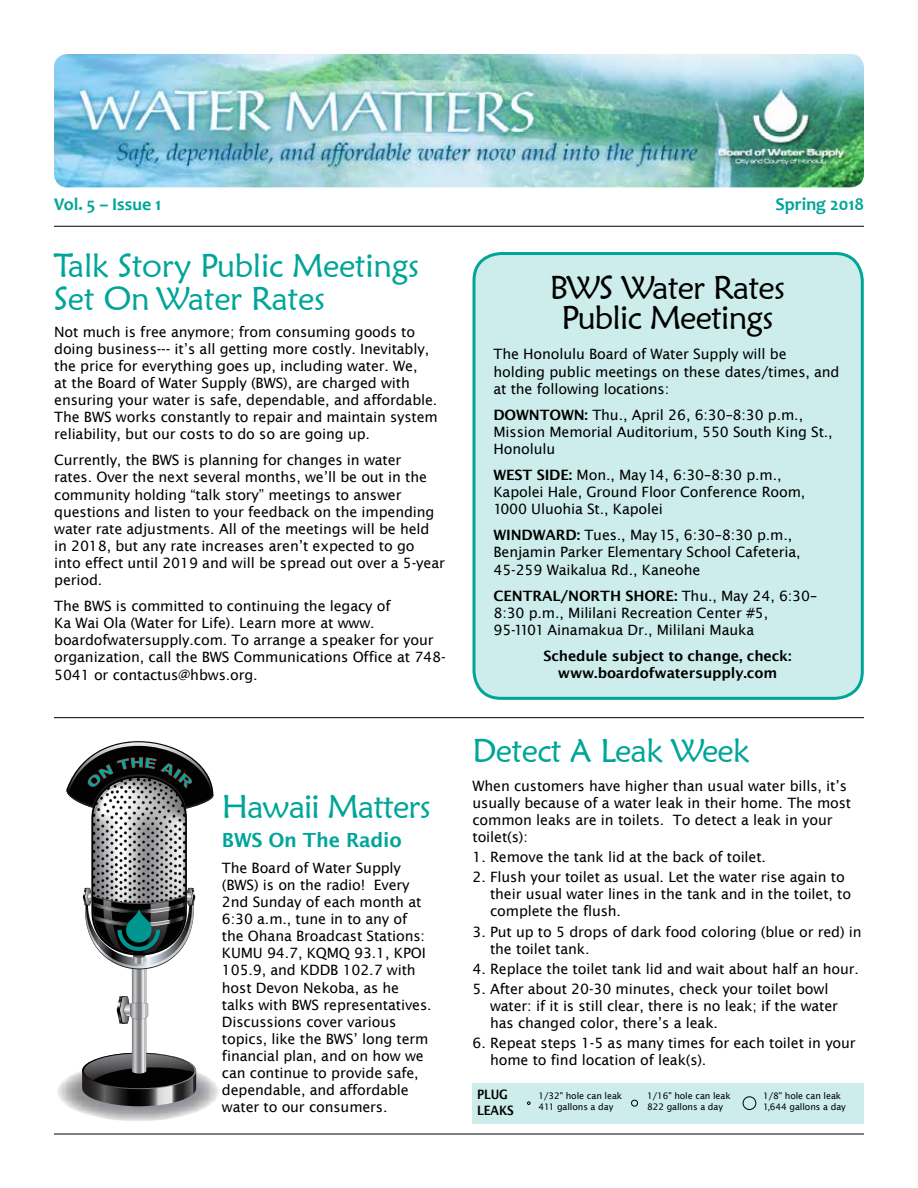
<style>
.page{position:relative;width:918px;height:1188px;background:#fff}
.page>*{position:absolute;margin:0;border:0;box-sizing:border-box;transform-origin:0 0}
.t1{font:33px/33px "Maiandra GD";letter-spacing:-.015em;color:#00a599}
.t2{font:33px/30px "Maiandra GD";letter-spacing:-.025em;color:#000;text-align:center}
.t3{font:600 19.5px "Lucida Sans";letter-spacing:-.01em;color:#00a599}
.t4{font:700 18px "Candara";color:#00a599}
.t5{font:14.25px/17.1px "Lucida Sans";letter-spacing:-.01em;color:#000}
.t6{font:600 14.25px/17.1px "Lucida Sans";letter-spacing:-.01em;color:#000;text-align:center}
.t7{font:600 12.9px/15.6px "Lucida Sans";letter-spacing:-.01em;color:#000;scale:.9 1}
.t8{font:9px/10.8px "Lucida Sans";letter-spacing:-.01em;color:#000}
.s1{font-weight:600}
</style>
<div class="page">
<img style="left:54px;top:54px;width:810px;height:133px">
<hr style="left:54px;top:226px;width:810px;height:1px;background:#000">
<hr style="left:54px;top:717px;width:810px;height:1px;background:#000">
<hr style="left:54px;top:1134px;width:810px;height:1px;background:#000">
<div style="left:474px;top:254px;width:388px;height:444px;background:#ccedeb;border-radius:27px"></div>
<div style="left:472px;top:252px;width:392px;height:448px;border:3px solid #00a599;border-radius:27px"></div>
<div style="left:472px;top:1083px;width:392px;height:41px;background:#ccedeb"></div>
<div style="left:631px;top:1100px;width:7px;height:7px;border:1px solid #000;border-radius:50%"></div>
<svg style="left:527px;top:1101px;width:3px;height:4px"></svg>
<div style="left:743px;top:1096px;width:13px;height:14px;border:1px solid #000;border-radius:50%"></div>
<img style="left:57px;top:1081px;width:162px;height:40px">
<svg style="left:63px;top:718px;width:150px;height:388px"></svg>
<p class="t4" style="left:54px;top:192px;width:109px">Vol. 5 – Issue 1</p>
<p class="t4" style="left:775px;top:192px;width:90px">Spring 2018</p>
<h1 class="t1" style="left:54px;top:249px;width:367px">Talk Story Public Meetings<br>Set On Water Rates</h1>
<p class="t5" style="left:54px;top:323px;width:385px">Not much is free anymore; from consuming goods to doing business--- it’s all getting more costly. Inevitably, the price for everything goes up, including water. We,<br>at the Board of Water Supply (BWS), are charged with ensuring your water is safe, dependable, and affordable.<br>The BWS works constantly to repair and maintain system reliability, but our costs to do so are going up.</p>
<p class="t5" style="left:54px;top:452px;width:392px">Currently, the BWS is planning for changes in water<br>rates. Over the next several months, we’ll be out in the community holding “talk story” meetings to answer questions and listen to your feedback on the impending water rate adjustments. All of the meetings will be held in 2018, but any rate increases aren’t expected to go<br>into effect until 2019 and will be spread out over a 5-year period.</p>
<p class="t5" style="left:54px;top:597px;width:393px">The BWS is committed to continuing the legacy of<br>Ka Wai Ola (Water for Life). Learn more at www. boardofwatersupply.com. To arrange a speaker for your organization, call the BWS Communications Office at 748- 5041 or contactus@hbws.org.</p>
<h1 class="t1" style="left:222px;top:790px;width:210px">Hawaii Matters</h1>
<h2 class="t3" style="left:222px;top:829px;width:181px">BWS On The Radio</h2>
<p class="t5" style="left:222px;top:859px;width:211px">The Board of Water Supply (BWS) is on the radio! Every<br>2nd Sunday of each month at<br>6:30 a.m., tune in to any of the Ohana Broadcast Stations:<br>KUMU 94.7, KQMQ 93.1, KPOI<br>105.9, and KDDB 102.7 with host Devon Nekoba, as he talks with BWS representatives.<br>Discussions cover various topics, like the BWS’ long term financial plan, and on how we can continue to provide safe, dependable, and affordable water to our consumers.</p>
<h1 class="t2" style="left:550px;top:272px;width:237px">BWS Water Rates<br>Public Meetings</h1>
<p class="t5" style="left:494px;top:346px;width:348px">The Honolulu Board of Water Supply will be holding public meetings on these dates/times, and at the following locations:</p>
<p class="t5" style="left:494px;top:406px;width:341px"><span class="s1">DOWNTOWN:</span> Thu., April 26, 6:30–8:30 p.m.,<br>Mission Memorial Auditorium, 550 South King St.,<br>Honolulu</p>
<p class="t5" style="left:494px;top:466px;width:313px"><span class="s1">WEST SIDE:</span> Mon., May 14, 6:30–8:30 p.m.,<br>Kapolei Hale, Ground Floor Conference Room,<br>1000 Uluohia St., Kapolei</p>
<p class="t5" style="left:494px;top:527px;width:309px"><span class="s1">WINDWARD:</span> Tues., May 15, 6:30–8:30 p.m.,<br>Benjamin Parker Elementary School Cafeteria,<br>45-259 Waikalua Rd., Kaneohe</p>
<p class="t5" style="left:494px;top:587px;width:325px"><span class="s1">CENTRAL/NORTH SHORE:</span> Thu., May 24, 6:30–<br>8:30 p.m., Mililani Recreation Center #5,<br>95-1101 Ainamakua Dr., Mililani Mauka</p>
<p class="t6" style="left:543px;top:647px;width:250px">Schedule subject to change, check: www.boardofwatersupply.com</p>
<h1 class="t1" style="left:473px;top:734px;width:279px">Detect A Leak Week</h1>
<p class="t5" style="left:473px;top:777px;width:380px">When customers have higher than usual water bills, it’s usually because of a water leak in their home. The most common leaks are in toilets. To detect a leak in your toilet(s):</p>
<p class="t5" style="left:473px;top:849px;width:295px">1. Remove the tank lid at the back of toilet.</p>
<p class="t5" style="left:490px;top:869px;width:363px;text-indent:-18px">2. Flush your toilet as usual. Let the water rise again to their usual water lines in the tank and in the toilet, to complete the flush.</p>
<p class="t5" style="left:490px;top:923px;width:373px;text-indent:-18px">3. Put up to 5 drops of dark food coloring (blue or red) in the toilet tank.</p>
<p class="t5" style="left:473px;top:960px;width:388px">4. Replace the toilet tank lid and wait about half an hour.</p>
<p class="t5" style="left:490px;top:980px;width:349px;text-indent:-18px">5. After about 20-30 minutes, check your toilet bowl water: if it is still clear, there is no leak; if the water has changed color, there’s a leak.</p>
<p class="t5" style="left:490px;top:1035px;width:367px;text-indent:-18px">6. Repeat steps 1-5 as many times for each toilet in your home to find location of leak(s).</p>
<p class="t7" style="left:477px;top:1087px;width:42px">PLUG<br>LEAKS</p>
<p class="t8" style="left:539px;top:1090px;width:85px">1/32" hole can leak<br>411 gallons a day</p>
<p class="t8" style="left:763px;top:1090px;width:84px">1/8" hole can leak<br>1,644 gallons a day</p>
<p class="t8" style="left:647px;top:1090px;width:85px">1/16" hole can leak<br>822 gallons a day</p>
</div>
